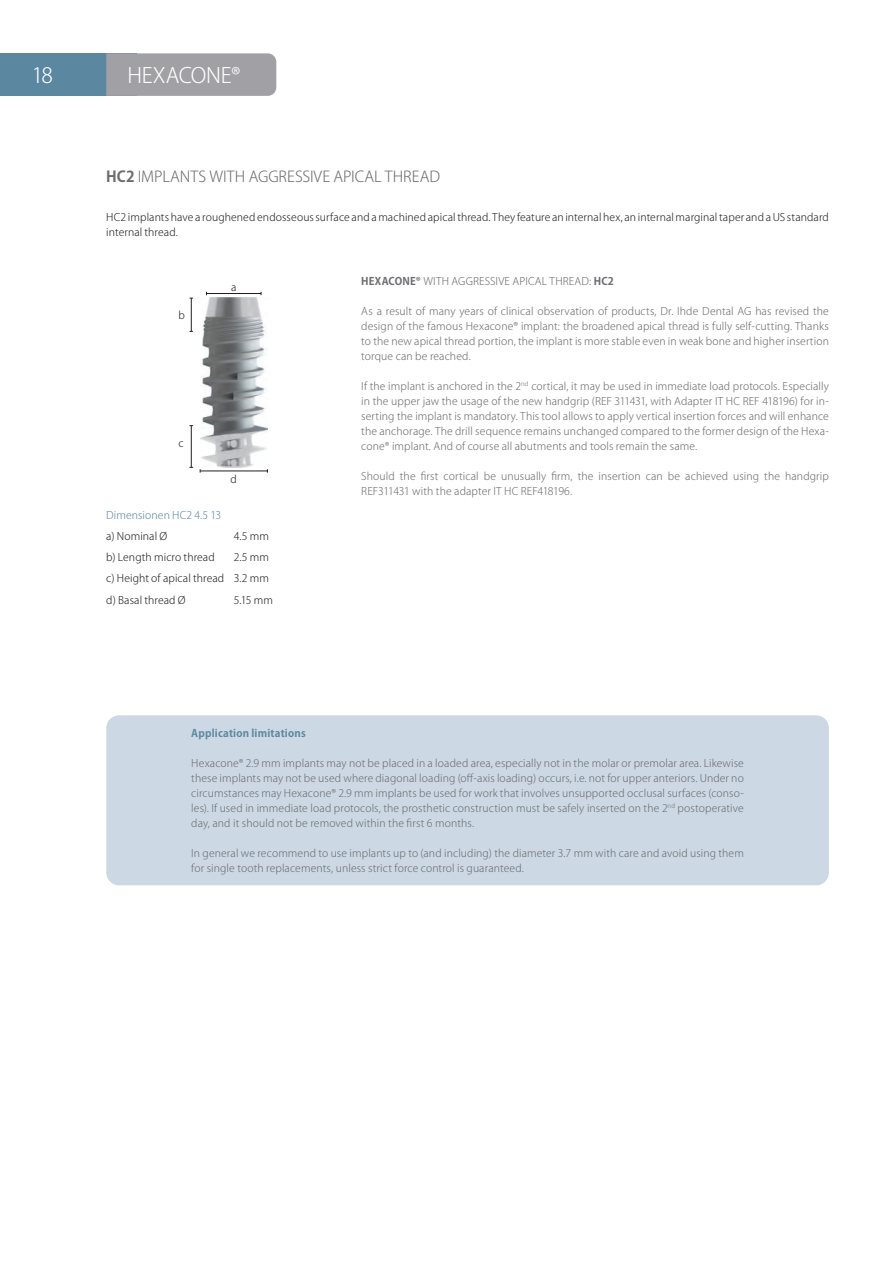
<style>
.page{position:relative;width:893px;height:1263px;background:#fff}
.page>*{position:absolute;margin:0;border:0;box-sizing:border-box;transform-origin:0 0}
.t1{font:21px "Koz Go Pro Light 90 msp RKSJ H";letter-spacing:-.015em;color:#fff}
.t2{font:15px "Koz Go Pro Light 90 msp RKSJ H";color:#6c6d70}
.t3{font:10.5px/15px "Koz Go Pro Light 90 msp RKSJ H";letter-spacing:.01em;color:#6c6d70;text-align:justify}
.t4{font:10.5px/21.3px "Koz Go Pro Light 90 msp RKSJ H";letter-spacing:.01em;color:#231f20}
.t5{font:10.5px "Koz Go Pro Bold 90 msp RKSJ H";letter-spacing:.02em;color:#5c87a1}
.t6{font:10.5px "Koz Go Pro Light 90 msp RKSJ H";letter-spacing:.01em;color:#5c87a1}
.s1{font-family:"Koz Go Pro Bold 90 msp RKSJ H"}
</style>
<div class="page">
<div style="left:0;top:53px;width:136px;height:43px;background:#5c87a1"></div>
<div style="left:106px;top:53px;width:170px;height:43px;background:#a1a1a5"></div>
<div style="left:106px;top:715px;width:723px;height:170px;background:#ccd9e4;border-radius:13px"></div>
<hr style="left:191px;top:298px;width:1px;height:33px;background:#231f20">
<hr style="left:200px;top:471px;width:67px;height:1px;background:#231f20">
<hr style="left:191px;top:426px;width:1px;height:41px;background:#231f20">
<hr style="left:207px;top:293px;width:54px;height:1px;background:#231f20">
<img style="left:200px;top:298px;width:68px;height:170px">
<h1 class="t1" style="left:32px;top:67px;width:23px">18</h1>
<h1 class="t1" style="left:128px;top:67px;width:114px">HEXACONE®</h1>
<h2 class="t2" style="left:106px;top:171px;width:335px"><span class="s1">HC2</span> IMPLANTS WITH AGGRESSIVE APICAL THREAD</h2>
<p class="t4" style="left:106px;top:211px;width:724px;line-height:15px">HC2 implants have a roughened endosseous surface and a machined apical thread. They feature an internal hex, an internal marginal taper and a US standard internal thread.</p>
<p class="t4" style="left:179px;top:306px;width:8px">b</p>
<p class="t4" style="left:231px;top:278px;width:7px">a</p>
<p class="t4" style="left:179px;top:433px;width:7px">c</p>
<p class="t4" style="left:231px;top:469px;width:8px">d</p>
<p class="t6" style="left:106px;top:511px;width:117px">Dimensionen HC2 4.5 13</p>
<p class="t4" style="left:106px;top:527px;width:62px">a) Nominal Ø</p>
<p class="t4" style="left:234px;top:527px;width:37px">4.5 mm</p>
<p class="t4" style="left:106px;top:548px;width:110px">b) Length micro thread</p>
<p class="t4" style="left:106px;top:548px;width:164px;text-align:justify;text-indent:127px">2.5 mm c) Height of apical thread 3.2 mm d) Basal thread Ø</p>
<p class="t4" style="left:234px;top:590px;width:41px">5.15 mm</p>
<p class="t3" style="left:361px;top:275px;width:254px"><span class="s1">HEXACONE®</span> WITH AGGRESSIVE APICAL THREAD: <span class="s1">HC2</span></p>
<p class="t3" style="left:361px;top:305px;width:469px">As a result of many years of clinical observation of products, Dr. Ihde Dental AG has revised the design of the famous Hexacone® implant: the broadened apical thread is fully self-cutting. Thanks to the new apical thread portion, the implant is more stable even in weak bone and higher insertion torque can be reached.</p>
<p class="t3" style="left:361px;top:380px;width:469px">If the implant is anchored in the 2<sup>nd</sup> cortical, it may be used in immediate load protocols. Especially in the upper jaw the usage of the new handgrip (REF 311431, with Adapter IT HC REF 418196) for in&shy;serting the implant is mandatory. This tool allows to apply vertical insertion forces and will enhance the anchorage. The drill sequence remains unchanged compared to the former design of the Hexa&shy;cone® implant. And of course all abutments and tools remain the same.</p>
<p class="t3" style="left:361px;top:470px;width:469px">Should the first cortical be unusually firm, the insertion can be achieved using the handgrip<br>REF311431 with the adapter IT HC REF418196.</p>
<p class="t5" style="left:191px;top:729px;width:116px">Application limitations</p>
<p class="t3" style="left:191px;top:757px;width:554px">Hexacone® 2.9 mm implants may not be placed in a loaded area, especially not in the molar or premolar area. Likewise these implants may not be used where diagonal loading (off-axis loading) occurs, i.e. not for upper anteriors. Under no circumstances may Hexacone® 2.9 mm implants be used for work that involves unsupported occlusal surfaces (conso&shy;les). If used in immediate load protocols, the prosthetic construction must be safely inserted on the 2<sup>nd</sup> postoperative day, and it should not be removed within the first 6 months.</p>
<p class="t3" style="left:191px;top:847px;width:554px">In general we recommend to use implants up to (and including) the diameter 3.7 mm with care and avoid using them for single tooth replacements, unless strict force control is guaranteed.</p>
</div>
